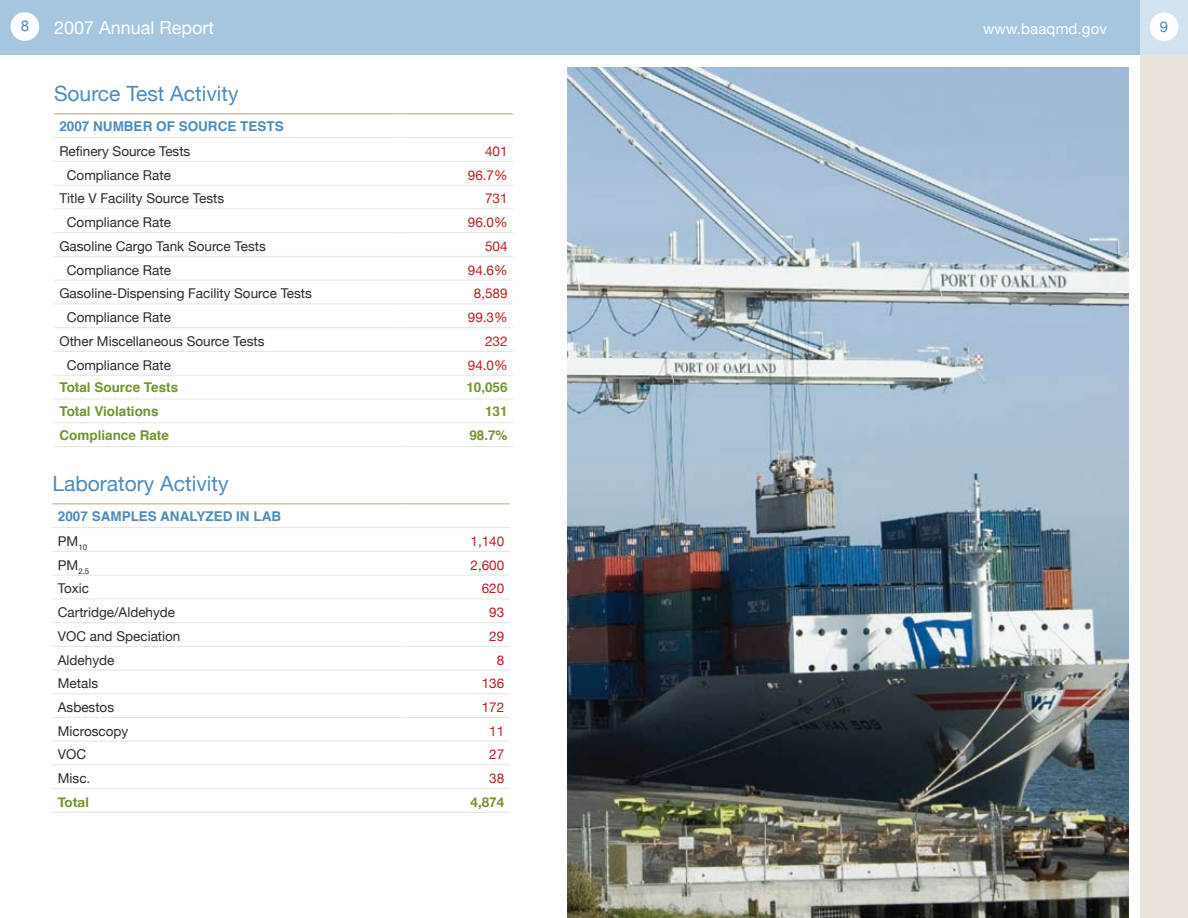
<style>
.page{position:relative;width:1188px;height:918px;background:#fff}
.page>*{position:absolute;margin:0;border:0;box-sizing:border-box;transform-origin:0 0}
.t1{font:21px "Helvetica Neue";color:#4e8abe}
.t2{font:18px "Helvetica Neue";color:#fff}
.t3{font:15px "Helvetica Neue";letter-spacing:.01em;color:#fff}
.t4{font:15px "Helvetica Neue";color:#4e8abe}
.t5{font:13.5px "Helvetica Neue";color:#29292a}
.t6{font:13.5px "Helvetica Neue";color:#b91e26}
.t7{font:700 13.5px "Helvetica";color:#74932f}
.t8{font:700 13.5px "Helvetica";color:#4e8abe}
.t9{font:700 13.5px "Helvetica Neue";color:#74932f}
.t10{font:7.8px "Helvetica Neue";color:#29292a}
</style>
<div class="page">
<div style="left:0;top:0;width:594px;height:54px;background:#a6c5df"></div>
<div style="left:11px;top:12px;width:28px;height:29px;background:#fff;border-radius:50%"></div>
<div style="left:594px;top:0;width:594px;height:54px;background:#a6c5df"></div>
<div style="left:1141px;top:0;width:47px;height:918px;background:#e9e3db"></div>
<div style="left:1141px;top:0;width:47px;height:54px;background:#d3e2ef"></div>
<div style="left:1150px;top:13px;width:28px;height:28px;background:#fff;border-radius:50%"></div>
<img style="left:567px;top:68px;width:561px;height:850px">
<hr style="left:54px;top:161px;width:344px;height:1px;background:#e9e3db">
<hr style="left:404px;top:161px;width:109px;height:1px;background:#e9e3db">
<hr style="left:54px;top:185px;width:344px;height:1px;background:#e9e3db">
<hr style="left:404px;top:185px;width:109px;height:1px;background:#e9e3db">
<hr style="left:54px;top:209px;width:344px;height:1px;background:#e9e3db">
<hr style="left:404px;top:209px;width:109px;height:1px;background:#e9e3db">
<hr style="left:54px;top:232px;width:344px;height:1px;background:#e9e3db">
<hr style="left:404px;top:232px;width:109px;height:1px;background:#e9e3db">
<hr style="left:54px;top:256px;width:344px;height:1px;background:#e9e3db">
<hr style="left:404px;top:256px;width:109px;height:1px;background:#e9e3db">
<hr style="left:54px;top:280px;width:344px;height:1px;background:#e9e3db">
<hr style="left:404px;top:280px;width:109px;height:1px;background:#e9e3db">
<hr style="left:54px;top:304px;width:344px;height:1px;background:#e9e3db">
<hr style="left:404px;top:304px;width:109px;height:1px;background:#e9e3db">
<hr style="left:54px;top:327px;width:344px;height:1px;background:#e9e3db">
<hr style="left:404px;top:327px;width:109px;height:1px;background:#e9e3db">
<hr style="left:54px;top:351px;width:344px;height:1px;background:#e9e3db">
<hr style="left:404px;top:351px;width:109px;height:1px;background:#e9e3db">
<hr style="left:54px;top:375px;width:344px;height:1px;background:#e9e3db">
<hr style="left:404px;top:375px;width:109px;height:1px;background:#e9e3db">
<hr style="left:54px;top:399px;width:344px;height:1px;background:#e9e3db">
<hr style="left:404px;top:399px;width:109px;height:1px;background:#e9e3db">
<hr style="left:54px;top:422px;width:344px;height:1px;background:#e9e3db">
<hr style="left:404px;top:422px;width:109px;height:1px;background:#e9e3db">
<hr style="left:54px;top:446px;width:344px;height:1px;background:#e9e3db">
<hr style="left:404px;top:446px;width:109px;height:1px;background:#e9e3db">
<hr style="left:54px;top:113px;width:344px;height:1px;background:#b3aa7e">
<hr style="left:404px;top:113px;width:109px;height:1px;background:#b3aa7e">
<hr style="left:54px;top:137px;width:344px;height:1px;background:#e9e3db">
<hr style="left:404px;top:137px;width:109px;height:1px;background:#e9e3db">
<hr style="left:52px;top:551px;width:354px;height:1px;background:#e9e3db">
<hr style="left:406px;top:551px;width:104px;height:1px;background:#e9e3db">
<hr style="left:52px;top:575px;width:354px;height:1px;background:#e9e3db">
<hr style="left:406px;top:575px;width:104px;height:1px;background:#e9e3db">
<hr style="left:52px;top:599px;width:354px;height:1px;background:#e9e3db">
<hr style="left:406px;top:599px;width:104px;height:1px;background:#e9e3db">
<hr style="left:52px;top:622px;width:354px;height:1px;background:#e9e3db">
<hr style="left:406px;top:622px;width:104px;height:1px;background:#e9e3db">
<hr style="left:52px;top:646px;width:354px;height:1px;background:#e9e3db">
<hr style="left:406px;top:646px;width:104px;height:1px;background:#e9e3db">
<hr style="left:52px;top:670px;width:354px;height:1px;background:#e9e3db">
<hr style="left:406px;top:670px;width:104px;height:1px;background:#e9e3db">
<hr style="left:52px;top:693px;width:354px;height:1px;background:#e9e3db">
<hr style="left:406px;top:693px;width:104px;height:1px;background:#e9e3db">
<hr style="left:52px;top:717px;width:354px;height:1px;background:#e9e3db">
<hr style="left:406px;top:717px;width:104px;height:1px;background:#e9e3db">
<hr style="left:52px;top:741px;width:354px;height:1px;background:#e9e3db">
<hr style="left:406px;top:741px;width:104px;height:1px;background:#e9e3db">
<hr style="left:52px;top:764px;width:354px;height:1px;background:#e9e3db">
<hr style="left:406px;top:764px;width:104px;height:1px;background:#e9e3db">
<hr style="left:52px;top:788px;width:354px;height:1px;background:#e9e3db">
<hr style="left:406px;top:788px;width:104px;height:1px;background:#e9e3db">
<hr style="left:52px;top:812px;width:354px;height:1px;background:#e9e3db">
<hr style="left:406px;top:812px;width:104px;height:1px;background:#e9e3db">
<hr style="left:52px;top:503px;width:354px;height:1px;background:#b3aa7e">
<hr style="left:406px;top:503px;width:104px;height:1px;background:#b3aa7e">
<hr style="left:52px;top:527px;width:354px;height:1px;background:#e9e3db">
<hr style="left:406px;top:527px;width:104px;height:1px;background:#e9e3db">
<p class="t4" style="left:21px;top:17px;width:10px">8</p>
<h2 class="t2" style="left:54px;top:17px;width:162px">2007 Annual Report</h2>
<p class="t3" style="left:983px;top:20px;width:125px">www.baaqmd.gov</p>
<p class="t4" style="left:1160px;top:17px;width:10px">9</p>
<h1 class="t1" style="left:54px;top:81px;width:186px">Source Test Activity</h1>
<p class="t8" style="left:59px;top:114px;width:226px">2007 Number of Source Tests</p>
<p class="t5" style="left:59px;top:143px;width:133px">Refinery Source Tests</p>
<p class="t6" style="left:485px;top:143px;width:24px">401</p>
<p class="t5" style="left:67px;top:167px;width:106px">Compliance Rate</p>
<p class="t6" style="left:468px;top:167px;width:41px">96.7%</p>
<p class="t5" style="left:59px;top:191px;width:166px">Title V Facility Source Tests</p>
<p class="t6" style="left:485px;top:191px;width:24px">731</p>
<p class="t5" style="left:67px;top:214px;width:106px">Compliance Rate</p>
<p class="t6" style="left:468px;top:214px;width:41px">96.0%</p>
<p class="t5" style="left:59px;top:238px;width:208px">Gasoline Cargo Tank Source Tests</p>
<p class="t6" style="left:485px;top:238px;width:24px">504</p>
<p class="t5" style="left:67px;top:262px;width:106px">Compliance Rate</p>
<p class="t6" style="left:468px;top:262px;width:41px">94.6%</p>
<p class="t5" style="left:59px;top:286px;width:254px">Gasoline-Dispensing Facility Source Tests</p>
<p class="t6" style="left:474px;top:286px;width:35px">8,589</p>
<p class="t5" style="left:67px;top:309px;width:106px">Compliance Rate</p>
<p class="t6" style="left:468px;top:309px;width:41px">99.3%</p>
<p class="t5" style="left:59px;top:333px;width:207px">Other Miscellaneous Source Tests</p>
<p class="t6" style="left:485px;top:333px;width:24px">232</p>
<p class="t5" style="left:67px;top:357px;width:106px">Compliance Rate</p>
<p class="t6" style="left:468px;top:357px;width:41px">94.0%</p>
<p class="t7" style="left:59px;top:375px;width:120px">Total Source Tests</p>
<p class="t7" style="left:466px;top:375px;width:43px">10,056</p>
<p class="t7" style="left:59px;top:399px;width:101px">Total Violations</p>
<p class="t7" style="left:485px;top:399px;width:24px">131</p>
<p class="t7" style="left:59px;top:423px;width:111px">Compliance Rate</p>
<p class="t7" style="left:469px;top:423px;width:40px">98.7%</p>
<h1 class="t1" style="left:52px;top:471px;width:178px">Laboratory Activity</h1>
<p class="t8" style="left:58px;top:504px;width:225px">2007 SAMPLES ANALYZED IN LAB</p>
<p class="t5" style="left:58px;top:533px;width:31px">PM<sub>10</sub></p>
<p class="t6" style="left:471px;top:533px;width:35px">1,140</p>
<p class="t10" style="left:58px;top:567px;width:33px"><sup>PM</sup>2.5</p>
<p class="t6" style="left:471px;top:557px;width:35px">2,600</p>
<p class="t5" style="left:58px;top:581px;width:33px">Toxic</p>
<p class="t6" style="left:482px;top:581px;width:24px">620</p>
<p class="t5" style="left:58px;top:604px;width:119px">Cartridge/Aldehyde</p>
<p class="t6" style="left:489px;top:604px;width:17px">93</p>
<p class="t5" style="left:58px;top:628px;width:124px">VOC and Speciation</p>
<p class="t6" style="left:489px;top:628px;width:17px">29</p>
<p class="t5" style="left:58px;top:652px;width:58px">Aldehyde</p>
<p class="t6" style="left:497px;top:652px;width:9px">8</p>
<p class="t5" style="left:58px;top:675px;width:42px">Metals</p>
<p class="t6" style="left:482px;top:675px;width:24px">136</p>
<p class="t5" style="left:58px;top:699px;width:58px">Asbestos</p>
<p class="t6" style="left:482px;top:699px;width:24px">172</p>
<p class="t5" style="left:58px;top:723px;width:72px">Microscopy</p>
<p class="t6" style="left:489px;top:723px;width:17px">11</p>
<p class="t5" style="left:58px;top:746px;width:19px">VOC</p>
<p class="t6" style="left:489px;top:746px;width:17px">27</p>
<p class="t5" style="left:58px;top:770px;width:34px">Misc.</p>
<p class="t6" style="left:489px;top:770px;width:17px">38</p>
<p class="t9" style="left:58px;top:794px;width:32px">Total</p>
<p class="t9" style="left:471px;top:794px;width:35px">4,874</p>
</div>
